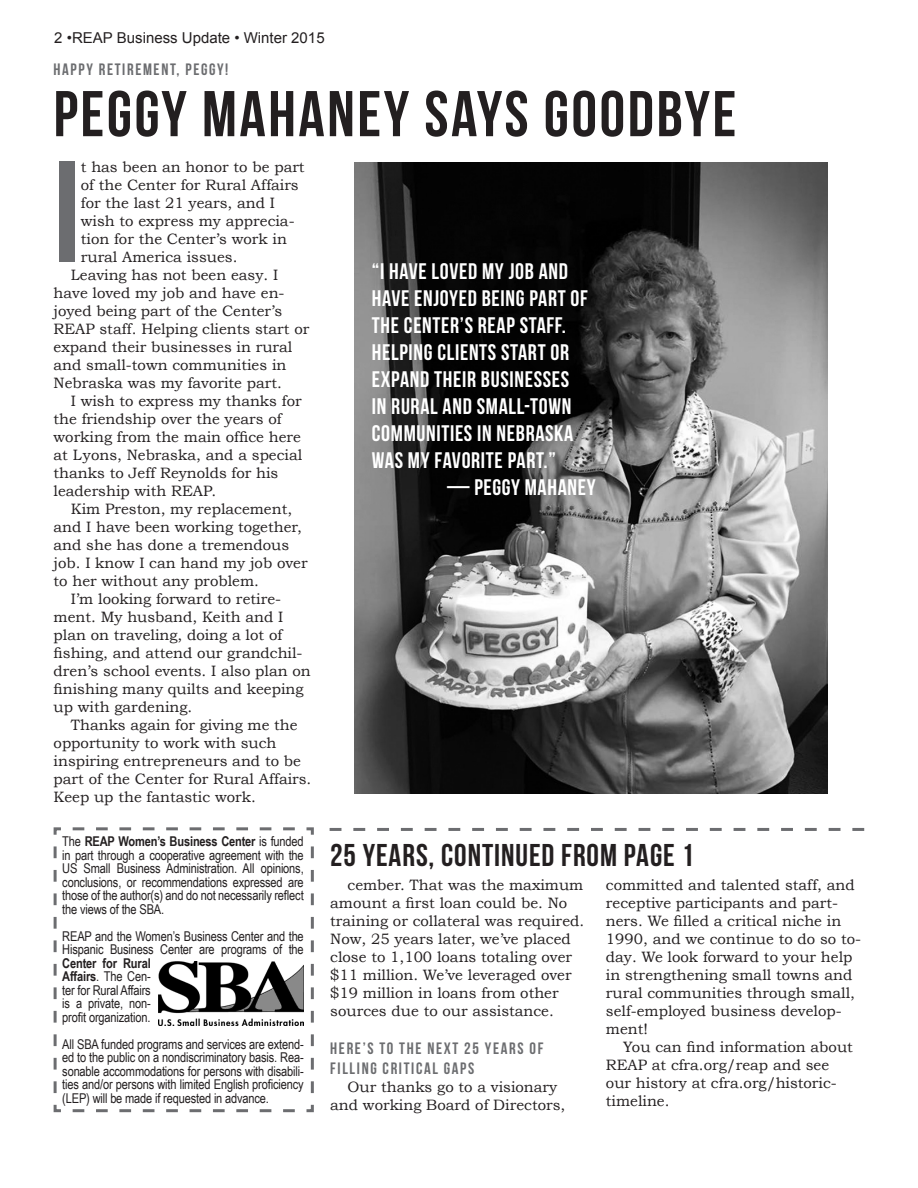
<style>
.page{position:relative;width:918px;height:1188px;background:#fff}
.page>*{position:absolute;margin:0;border:0;box-sizing:border-box;transform-origin:0 0}
.t1{font:143.55px "Bebas Neue";color:#6c6d70}
.t2{font:64.5px "Bebas Neue";letter-spacing:.04em;color:#231f20}
.t3{font:31.5px "Bebas Neue";letter-spacing:.03em;color:#231f20}
.t4{font:22.5px/27px "Bebas Neue";letter-spacing:.03em;color:#fff}
.t5{font:16.5px/19.8px "Bebas Neue";letter-spacing:.1em;color:#6c6d70}
.t6{font:15px/18px "Bookman Old Style";color:#231f20}
.t7{font:15px "Arial";color:#231f20}
.t8{font:13.5px/13.5px "Arial Narrow";letter-spacing:-.01em;color:#231f20;text-align:justify}
.s1{font-weight:700}
</style>
<div class="page">
<svg style="left:53px;top:827px;width:261px;height:286px"></svg>
<img style="left:158px;top:961px;width:146px;height:64px">
<svg style="left:330px;top:828px;width:534px;height:3px"></svg>
<img style="left:354px;top:162px;width:474px;height:632px">
<p class="t7" style="left:54px;top:28px;width:272px">2 •REAP Business Update • Winter 2015</p>
<p class="t5" style="left:54px;top:59px;width:176px">HAPPY RETIREMENT, PEGGY!</p>
<h2 class="t2" style="left:54px;top:79px;width:684px">PEGGY MAHANEY SAYS GOODBYE</h2>
<h1 class="t1" style="left:54px;top:134px;width:29px">I</h1>
<p class="t6" style="left:81px;top:158px;width:225px">t has been an honor to be part</p>
<p class="t6" style="left:81px;top:176px;width:219px">of the Center for Rural Affairs</p>
<p class="t6" style="left:81px;top:194px;width:196px">for the last 21 years, and I</p>
<p class="t6" style="left:81px;top:212px;width:215px">wish to express my apprecia-</p>
<p class="t6" style="left:81px;top:230px;width:208px">tion for the Center’s work in</p>
<p class="t6" style="left:81px;top:248px;width:158px">rural America issues.</p>
<p class="t6" style="left:71px;top:266px;width:209px">Leaving has not been easy. I</p>
<p class="t6" style="left:54px;top:284px;width:233px">have loved my job and have en-</p>
<p class="t6" style="left:54px;top:302px;width:230px">joyed being part of the Center’s</p>
<p class="t6" style="left:54px;top:320px;width:257px">REAP staff. Helping clients start or</p>
<p class="t6" style="left:54px;top:338px;width:240px">expand their businesses in rural</p>
<p class="t6" style="left:54px;top:356px;width:234px">and small-town communities in</p>
<p class="t6" style="left:54px;top:374px;width:230px">Nebraska was my favorite part.</p>
<p class="t6" style="left:71px;top:392px;width:232px">I wish to express my thanks for</p>
<p class="t6" style="left:54px;top:410px;width:229px">the friendship over the years of</p>
<p class="t6" style="left:54px;top:428px;width:249px">working from the main office here</p>
<p class="t6" style="left:54px;top:446px;width:250px">at Lyons, Nebraska, and a special</p>
<p class="t6" style="left:54px;top:464px;width:226px">thanks to Jeff Reynolds for his</p>
<p class="t6" style="left:54px;top:482px;width:164px">leadership with REAP.</p>
<p class="t6" style="left:71px;top:500px;width:223px">Kim Preston, my replacement,</p>
<p class="t6" style="left:54px;top:518px;width:250px">and I have been working together,</p>
<p class="t6" style="left:54px;top:536px;width:237px">and she has done a tremendous</p>
<p class="t6" style="left:54px;top:554px;width:256px">job. I know I can hand my job over</p>
<p class="t6" style="left:54px;top:572px;width:207px">to her without any problem.</p>
<p class="t6" style="left:71px;top:590px;width:212px">I’m looking forward to retire-</p>
<p class="t6" style="left:54px;top:608px;width:231px">ment. My husband, Keith and I</p>
<p class="t6" style="left:54px;top:626px;width:230px">plan on traveling, doing a lot of</p>
<p class="t6" style="left:54px;top:644px;width:250px">fishing, and attend our grandchil-</p>
<p class="t6" style="left:54px;top:662px;width:259px">dren’s school events. I also plan on</p>
<p class="t6" style="left:54px;top:680px;width:251px">finishing many quilts and keeping</p>
<p class="t6" style="left:54px;top:698px;width:140px">up with gardening.</p>
<p class="t6" style="left:71px;top:716px;width:228px">Thanks again for giving me the</p>
<p class="t6" style="left:54px;top:734px;width:224px">opportunity to work with such</p>
<p class="t6" style="left:54px;top:752px;width:249px">inspiring entrepreneurs and to be</p>
<p class="t6" style="left:54px;top:770px;width:259px">part of the Center for Rural Affairs.</p>
<p class="t6" style="left:54px;top:788px;width:204px">Keep up the fantastic work.</p>
<h3 class="t4" style="left:372px;top:258px;width:218px">“I HAVE LOVED MY JOB AND<br>HAVE ENJOYED BEING PART OF<br>THE CENTER’S REAP STAFF.<br>HELPING CLIENTS START OR<br>EXPAND THEIR BUSINESSES<br>IN RURAL AND SMALL-TOWN<br>COMMUNITIES IN NEBRASKA<br>WAS MY FAVORITE PART.”</h3>
<h3 class="t4" style="left:447px;top:474px;width:150px">— PEGGY MAHANEY</h3>
<p class="t8" style="left:62px;top:834px;width:243px">The <span class="s1">REAP Women’s Business Center</span> is funded in part through a cooperative agreement with the US Small Business Administration. All opinions, conclusions, or recommendations expressed are those of the author(s) and do not necessarily reflect the views of the SBA.</p>
<p class="t8" style="left:62px;top:929px;width:243px">REAP and the Women’s Business Center and the<br>Hispanic Business Center are programs of the</p>
<p class="t8" style="left:62px;top:956px;width:90px"><span class="s1">Center for Rural Affairs</span>. The Cen&shy;ter for Rural Affairs is a private, non&shy;profit organization.</p>
<p class="t8" style="left:62px;top:1037px;width:243px">All SBA funded programs and services are extend&shy;ed to the public on a nondiscriminatory basis. Rea&shy;sonable accommodations for persons with disabili&shy;ties and/or persons with limited English proficiency (LEP) will be made if requested in advance.</p>
<h3 class="t3" style="left:330px;top:837px;width:366px">25 YEARS, CONTINUED FROM PAGE 1</h3>
<p class="t6" style="left:330px;top:876px;width:255px;text-indent:17px">cember. That was the maximum amount a first loan could be. No training or collateral was required.<br>Now, 25 years later, we’ve placed close to 1,100 loans totaling over $11 million. We’ve leveraged over $19 million in loans from other sources due to our assistance.</p>
<p class="t5" style="left:330px;top:1038px;width:215px">HERE’S TO THE NEXT 25 YEARS OF<br>FILLING CRITICAL GAPS</p>
<p class="t6" style="left:330px;top:1078px;width:237px;text-indent:17px">Our thanks go to a visionary and working Board of Directors,</p>
<p class="t6" style="left:606px;top:876px;width:257px">committed and talented staff, and receptive participants and part&shy;ners. We filled a critical niche in<br>1990, and we continue to do so to&shy;day. We look forward to your help in strengthening small towns and rural communities through small, self-employed business develop&shy;ment!</p>
<p class="t6" style="left:606px;top:1038px;width:248px;text-indent:17px">You can find information about<br>REAP at cfra.org/reap and see our history at cfra.org/historic&shy;timeline.</p>
</div>
